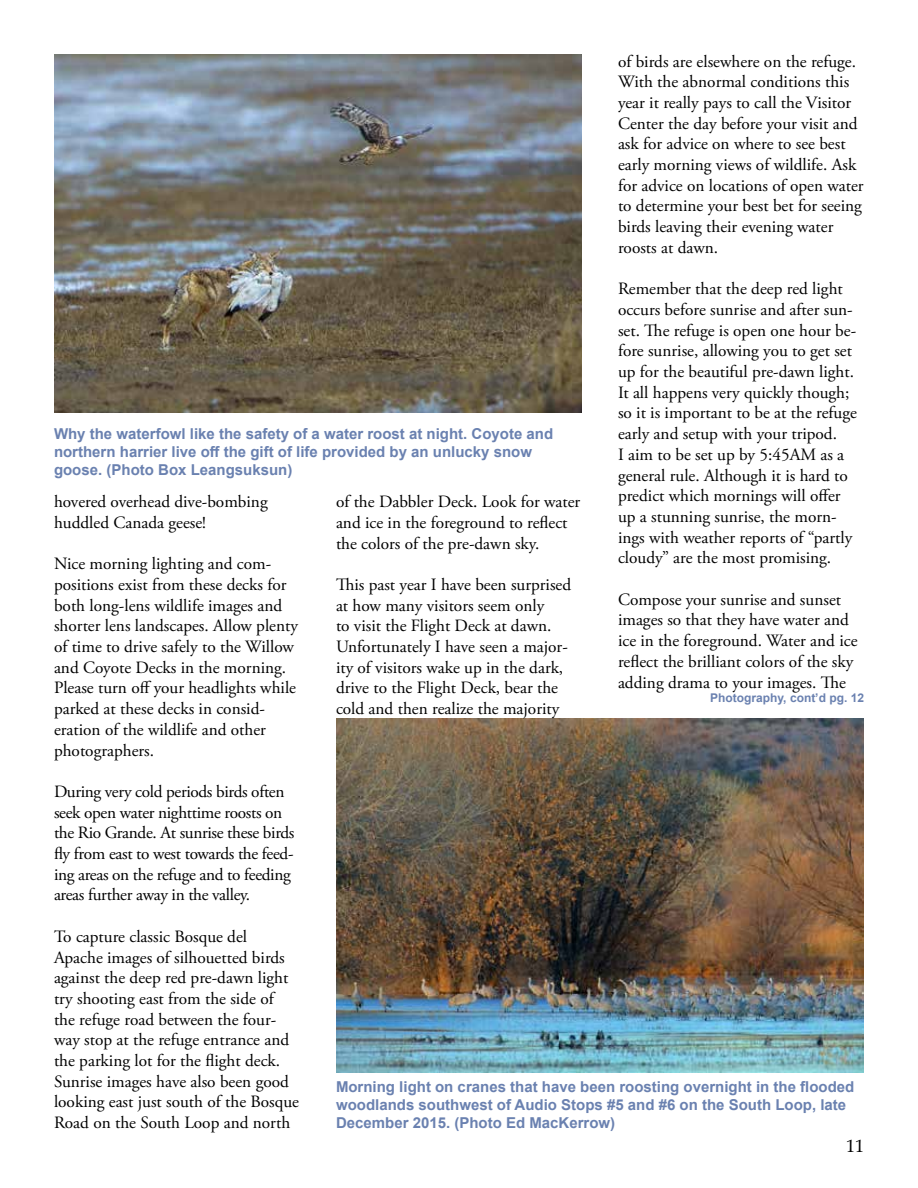
<style>
.page{position:relative;width:918px;height:1188px;background:#fff}
.page>*{position:absolute;margin:0;border:0;box-sizing:border-box;transform-origin:0 0}
.t1{font:18px "Palatino Linotype";color:#000}
.t2{font:17.25px/20.7px "Adobe Garamond Pro";color:#000}
.t3{font:17.25px/20.7px "Adobe Garamond Pro";letter-spacing:-.02em;color:#000}
.t4{font:700 15px/18px "Arial";color:#6a81b0}
.t5{font:700 12px "Arial";color:#6a81b0}
</style>
<div class="page">
<img style="left:336px;top:718px;width:527px;height:354px">
<img style="left:54px;top:54px;width:528px;height:359px">
<p class="t2" style="left:618px;top:51px;width:247px">of birds are elsewhere on the refuge.<br>With the abnormal conditions this year it really pays to call the Visitor Center the day before your visit and ask for advice on where to see best early morning views of wildlife. Ask for advice on locations of open water to determine your best bet for seeing birds leaving their evening water roosts at dawn.</p>
<p class="t2" style="left:618px;top:279px;width:240px">Remember that the deep red light occurs before sunrise and after sun&shy;set. The refuge is open one hour be&shy;fore sunrise, allowing you to get set up for the beautiful pre-dawn light.<br>It all happens very quickly though; so it is important to be at the refuge early and setup with your tripod.<br>I aim to be set up by 5:45AM as a general rule. Although it is hard to predict which mornings will offer up a stunning sunrise, the morn&shy;ings with weather reports of “partly cloudy” are the most promising.</p>
<p class="t2" style="left:618px;top:590px;width:241px">Compose your sunrise and sunset images so that they have water and ice in the foreground. Water and ice reflect the brilliant colors of the sky adding drama to your images. The</p>
<p class="t5" style="left:710px;top:689px;width:155px">Photography, cont’d pg. 12</p>
<p class="t4" style="left:54px;top:425px;width:501px">Why the waterfowl like the safety of a water roost at night. Coyote and northern harrier live off the gift of life provided by an unlucky snow goose. (Photo Box Leangsuksun)</p>
<p class="t2" style="left:54px;top:492px;width:215px">hovered overhead dive-bombing huddled Canada geese!</p>
<p class="t2" style="left:54px;top:554px;width:246px">Nice morning lighting and com&shy;positions exist from these decks for both long-lens wildlife images and shorter lens landscapes. Allow plenty of time to drive safely to the Willow and Coyote Decks in the morning.<br>Please turn off your headlights while parked at these decks in consid&shy;eration of the wildlife and other photographers.</p>
<p class="t3" style="left:54px;top:782px;width:242px">During very cold periods birds often seek open water nighttime roosts on the Rio Grande. At sunrise these birds fly from east to west towards the feed&shy;ing areas on the refuge and to feeding areas further away in the valley.</p>
<p class="t2" style="left:54px;top:927px;width:247px">To capture classic Bosque del Apache images of silhouetted birds against the deep red pre-dawn light try shooting east from the side of<br>the refuge road between the four&shy;way stop at the refuge entrance and the parking lot for the flight deck.<br>Sunrise images have also been good looking east just south of the Bosque Road on the South Loop and north</p>
<p class="t2" style="left:336px;top:492px;width:246px">of the Dabbler Deck. Look for water and ice in the foreground to reflect the colors of the pre-dawn sky.</p>
<p class="t2" style="left:336px;top:575px;width:237px">This past year I have been surprised at how many visitors seem only<br>to visit the Flight Deck at dawn.<br>Unfortunately I have seen a major&shy;ity of visitors wake up in the dark, drive to the Flight Deck, bear the cold and then realize the majority</p>
<p class="t4" style="left:336px;top:1078px;width:520px">Morning light on cranes that have been roosting overnight in the flooded woodlands southwest of Audio Stops #5 and #6 on the South Loop, late<br>December 2015. (Photo Ed MacKerrow)</p>
<p class="t1" style="left:846px;top:1133px;width:19px">11</p>
</div>
